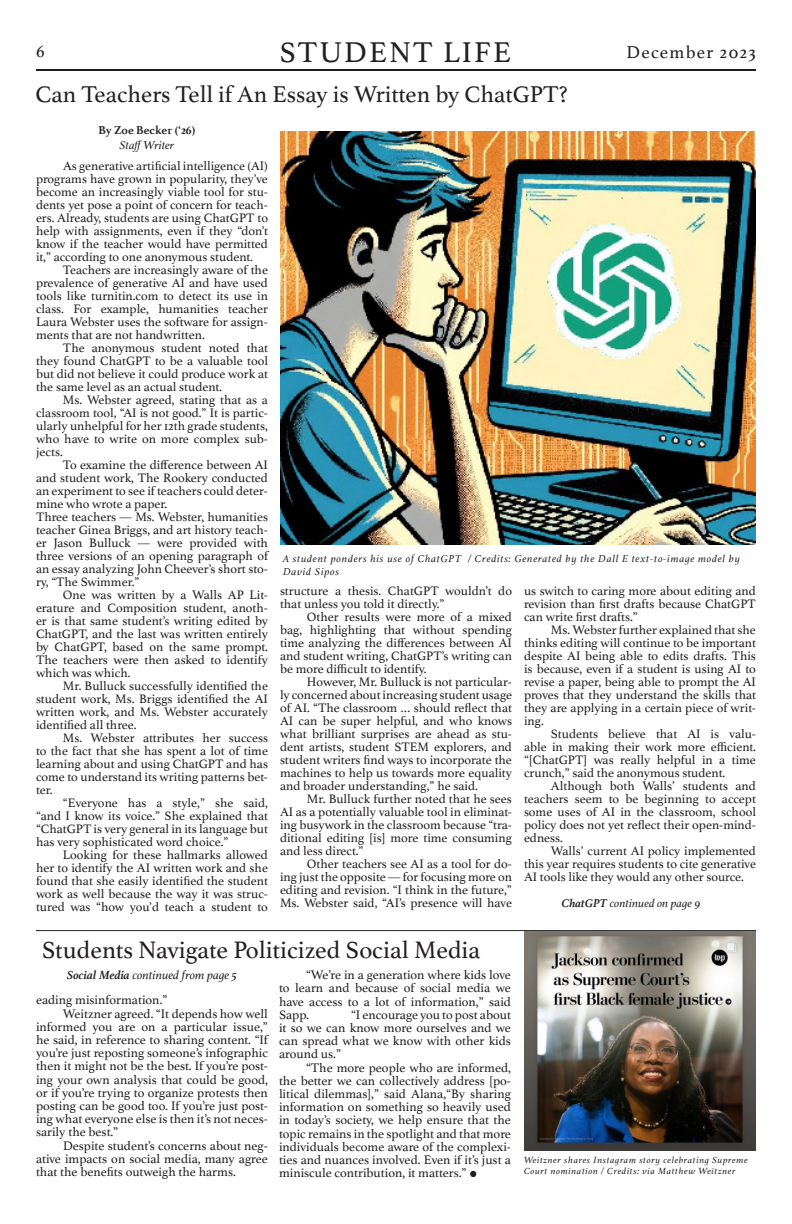
<style>
.page{position:relative;width:792px;height:1224px;background:#fff}
.page>*{position:absolute;margin:0;border:0;box-sizing:border-box;transform-origin:0 0}
.t1{font:30px "Athelas";letter-spacing:.07em;color:#231f20}
.t2{font:25px "Athelas";color:#231f20}
.t3{font:24px "Athelas";color:#231f20}
.t4{font:18px "Athelas";letter-spacing:.07em;color:#231f20}
.t5{font:13px/13.2px "Athelas";color:#231f20;text-align:justify}
.t6{font:12.9px/13px "Athelas";color:#231f20;text-align:justify}
.t7{font:italic 12.5px "Athelas";color:#231f20}
.t8{font:italic 12px "Athelas";color:#231f20}
.t9{font:700 12px "Athelas";color:#231f20}
.t10{font:italic 10.6px/12.7px "Athelas";letter-spacing:.07em;color:#231f20}
.t11{font:italic 9.4px/11.3px "Athelas";letter-spacing:.07em;color:#231f20}
.s1{font-weight:700}
.s2{color:#fff}
</style>
<div class="page">
<hr style="left:36px;top:69px;width:720px;height:2px;background:#231f20">
<hr style="left:36px;top:930px;width:720px;height:1px;background:#231f20">
<svg style="left:470px;top:1171px;width:6px;height:6px"></svg>
<img style="left:280px;top:131px;width:476px;height:413px">
<img style="left:524px;top:931px;width:232px;height:220px">
<p class="t4" style="left:36px;top:37px;width:10px">6</p>
<p class="t1" style="left:280px;top:29px;width:233px">STUDENT LIFE</p>
<p class="t4" style="left:627px;top:37px;width:131px">December 2023</p>
<p class="t3" style="left:35px;top:75px;width:534px">Can Teachers Tell if An Essay is Written by ChatGPT?</p>
<p class="t9" style="left:98px;top:121px;width:98px">By Zoe Becker (‘26)</p>
<p class="t8" style="left:119px;top:135px;width:56px">Staff Writer</p>
<p class="t6" style="left:36px;top:159px;width:234px;text-indent:27px">As generative artificial intelligence (AI) programs have grown in popularity, they’ve become an increasingly viable tool for stu&shy;dents yet pose a point of concern for teach&shy;ers. Already, students are using ChatGPT to help with assignments, even if they “don’t know if the teacher would have permitted it,” according to one anonymous student.</p>
<p class="t6" style="left:36px;top:263px;width:234px;text-indent:27px">Teachers are increasingly aware of the prevalence of generative AI and have used tools like turnitin.com to detect its use in class. For example, humanities teacher Laura Webster uses the software for assign&shy;ments that are not handwritten.</p>
<p class="t6" style="left:36px;top:341px;width:234px;text-indent:27px">The anonymous student noted that they found ChatGPT to be a valuable tool but did not believe it could produce work at the same level as an actual student.</p>
<p class="t6" style="left:36px;top:393px;width:234px;text-indent:27px">Ms. Webster agreed, stating that as a classroom tool, “AI is not good.” It is partic&shy;ularly unhelpful for her 12th grade students, who have to write on more complex sub&shy;jects.</p>
<p class="t6" style="left:36px;top:458px;width:234px;text-indent:27px">To examine the difference between AI and student work, The Rookery conducted an experiment to see if teachers could deter&shy;mine who wrote a paper.</p>
<p class="t6" style="left:36px;top:510px;width:234px">Three teachers — Ms. Webster, humanities teacher Ginea Briggs, and art history teach&shy;er Jason Bulluck — were provided with three versions of an opening paragraph of an essay analyzing John Cheever’s short sto&shy;ry, “The Swimmer.”</p>
<p class="t6" style="left:36px;top:588px;width:234px;text-indent:27px">One was written by a Walls AP Lit&shy;erature and Composition student, anoth&shy;er is that same student’s writing edited by ChatGPT, and the last was written entirely by ChatGPT, based on the same prompt.<br>The teachers were then asked to identify which was which.</p>
<p class="t6" style="left:36px;top:679px;width:234px;text-indent:27px">Mr. Bulluck successfully identified the student work, Ms. Briggs identified the AI written work, and Ms. Webster accurately identified all three.</p>
<p class="t6" style="left:36px;top:731px;width:234px;text-indent:27px">Ms. Webster attributes her success to the fact that she has spent a lot of time learning about and using ChatGPT and has come to understand its writing patterns bet&shy;ter.</p>
<p class="t6" style="left:36px;top:796px;width:234px;text-indent:27px">“Everyone has a style,” she said, “and I know its voice.” She explained that “ChatGPT is very general in its language but has very sophisticated word choice.”</p>
<p class="t6" style="left:36px;top:848px;width:234px;text-indent:27px">Looking for these hallmarks allowed her to identify the AI written work and she found that she easily identified the student work as well because the way it was struc&shy;tured was “how you’d teach a student to</p>
<p class="t10" style="left:283px;top:552px;width:459px">A student ponders his use of ChatGPT / Credits: Generated by the Dall E text-to-image model by<br>David Sipos</p>
<p class="t6" style="left:280px;top:584px;width:234px">structure a thesis. ChatGPT wouldn’t do that unless you told it directly.”</p>
<p class="t6" style="left:280px;top:610px;width:234px;text-indent:27px">Other results were more of a mixed bag, highlighting that without spending time analyzing the differences between AI and student writing, ChatGPT’s writing can be more difficult to identify.</p>
<p class="t6" style="left:280px;top:675px;width:234px;text-indent:27px">However, Mr. Bulluck is not particular&shy;ly concerned about increasing student usage of AI. “The classroom … should reflect that AI can be super helpful, and who knows what brilliant surprises are ahead as stu&shy;dent artists, student STEM explorers, and student writers find ways to incorporate the machines to help us towards more equality and broader understanding,” he said.</p>
<p class="t6" style="left:280px;top:792px;width:234px;text-indent:27px">Mr. Bulluck further noted that he sees AI as a potentially valuable tool in eliminat&shy;ing busywork in the classroom because “tra&shy;ditional editing [is] more time consuming and less direct.”</p>
<p class="t6" style="left:280px;top:857px;width:234px;text-indent:27px">Other teachers see AI as a tool for do&shy;ing just the opposite — for focusing more on editing and revision. “I think in the future,” Ms. Webster said, “AI’s presence will have</p>
<p class="t6" style="left:524px;top:584px;width:233px">us switch to caring more about editing and revision than first drafts because ChatGPT can write first drafts.”</p>
<p class="t6" style="left:524px;top:623px;width:234px;text-indent:27px">Ms. Webster further explained that she thinks editing will continue to be important despite AI being able to edits drafts. This is because, even if a student is using AI to revise a paper, being able to prompt the AI proves that they understand the skills that they are applying in a certain piece of writ&shy;ing.</p>
<p class="t6" style="left:524px;top:727px;width:234px;text-indent:27px">Students believe that AI is valu&shy;able in making their work more efficient. “[ChatGPT] was really helpful in a time crunch,” said the anonymous student.</p>
<p class="t6" style="left:524px;top:779px;width:234px;text-indent:27px">Although both Walls’ students and teachers seem to be beginning to accept some uses of AI in the classroom, school policy does not yet reflect their open-mind&shy;edness.</p>
<p class="t6" style="left:524px;top:844px;width:234px;text-indent:27px">Walls’ current AI policy implemented this year requires students to cite generative AI tools like they would any other source.</p>
<p class="t8" style="left:562px;top:894px;width:144px"><span class="s1">ChatGPT</span> continued on page 9<span class="s2">s</span></p>
<p class="t2" style="left:42px;top:930px;width:440px">Students Navigate Politicized Social Media</p>
<p class="t7" style="left:67px;top:965px;width:172px"><span class="s1">Social Media</span> continued from page 5</p>
<p class="t5" style="left:36px;top:993px;width:133px">eading misinformation.”</p>
<p class="t5" style="left:36px;top:1006px;width:234px;text-indent:27px">Weitzner agreed. “It depends how well informed you are on a particular issue,” he said, in reference to sharing content. “If you’re just reposting someone’s infographic then it might not be the best. If you’re post&shy;ing your own analysis that could be good, or if you’re trying to organize protests then posting can be good too. If you’re just post&shy;ing what everyone else is then it’s not neces&shy;sarily the best.”</p>
<p class="t5" style="left:36px;top:1138px;width:234px;text-indent:27px">Despite student’s concerns about neg&shy;ative impacts on social media, many agree that the benefits outweigh the harms.</p>
<p class="t5" style="left:279px;top:968px;width:233px;text-indent:27px">“We’re in a generation where kids love to learn and because of social media we have access to a lot of information,” said Sapp.</p>
<p class="t5" style="left:279px;top:1007px;width:234px;text-indent:72px">“I encourage you to post about it so we can know more ourselves and we can spread what we know with other kids around us.”</p>
<p class="t5" style="left:279px;top:1060px;width:234px;text-indent:27px">“The more people who are informed, the better we can collectively address [po&shy;litical dilemmas],” said Alana,“By sharing information on something so heavily used in today’s society, we help ensure that the topic remains in the spotlight and that more individuals become aware of the complexi&shy;ties and nuances involved. Even if it’s just a miniscule contribution, it matters.”</p>
<p class="t11" style="left:524px;top:1154px;width:225px">Weitzner shares Instagram story celebrating Supreme<br>Court nomination / Credits: via Matthew Weitzner</p>
</div>
